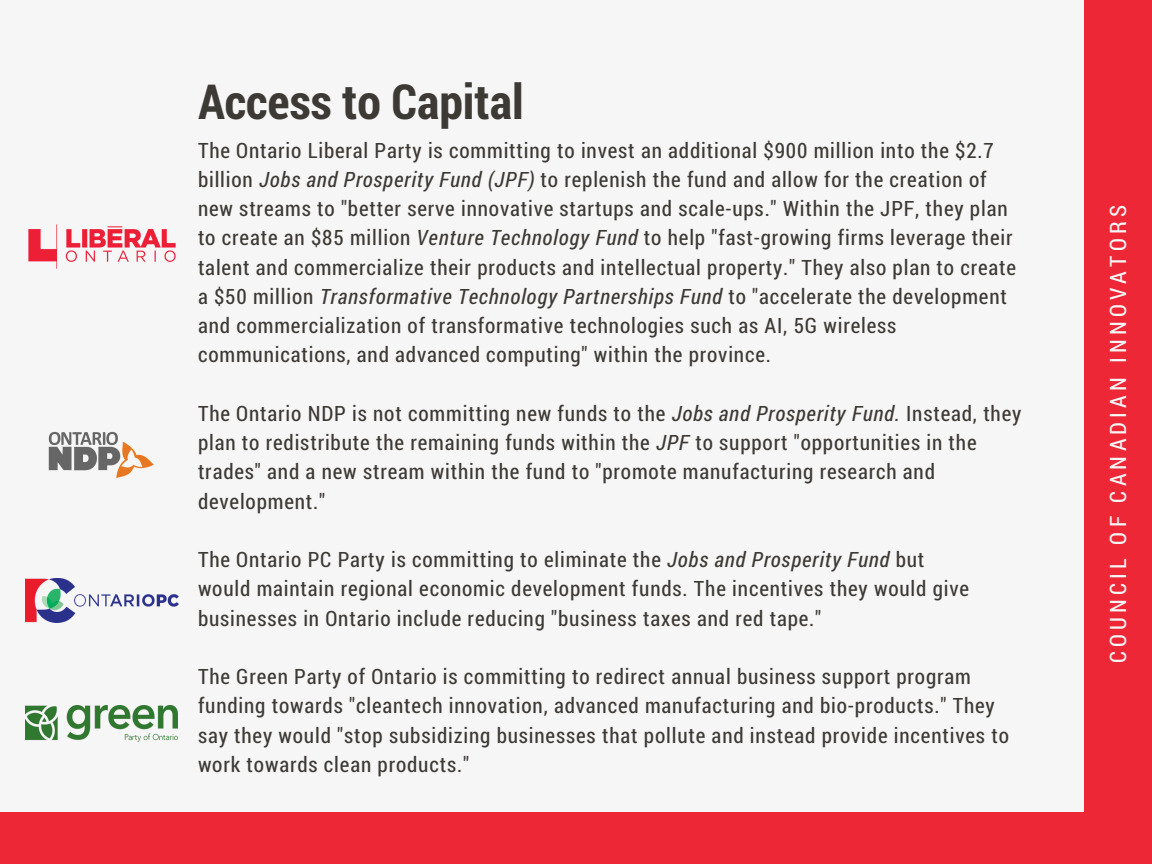
<style>
.page{position:relative;width:1152px;height:864px;background:#f6f6f6}
.page>*{position:absolute;margin:0;border:0;box-sizing:border-box;transform-origin:0 0}
.t1{font:700 48.3px "Roboto Condensed";color:#3d3935}
.t2{font:22.65px "Roboto Condensed";letter-spacing:.19em;color:#f6f6f6}
.t3{font:21.15px/29.2px "Roboto Condensed";letter-spacing:.04em;color:#3d3935}
.s1{font-style:italic}
</style>
<div class="page">
<img style="left:28px;top:224px;width:148px;height:45px">
<img style="left:26px;top:578px;width:153px;height:44px">
<img style="left:48px;top:431px;width:106px;height:47px">
<img style="left:26px;top:705px;width:152px;height:36px">
<div style="left:1085px;top:0;width:67px;height:864px;background:#ee2737"></div>
<div style="left:0;top:812px;width:1123px;height:52px;background:#ee2737"></div>
<h1 class="t1" style="left:198px;top:69px;width:327px">Access to Capital</h1>
<p class="t3" style="left:198px;top:135px;width:820px">The Ontario Liberal Party is committing to invest an additional $900 million into the $2.7 billion <span class="s1">Jobs and Prosperity Fund (JPF)</span> to replenish the fund and allow for the creation of new streams to "better serve innovative startups and scale-ups." Within the JPF, they plan to create an $85 million <span class="s1">Venture Technology Fund</span> to help "fast-growing firms leverage their talent and commercialize their products and intellectual property." They also plan to create a $50 million <span class="s1">Transformative Technology Partnerships Fund</span> to "accelerate the development and commercialization of transformative technologies such as AI, 5G wireless communications, and advanced computing" within the province.</p>
<p class="t3" style="left:198px;top:398px;width:825px">The Ontario NDP is not committing new funds to the <span class="s1">Jobs and Prosperity Fund.</span> Instead, they plan to redistribute the remaining funds within the <span class="s1">JPF</span> to support "opportunities in the trades" and a new stream within the fund to "promote manufacturing research and development."</p>
<p class="t3" style="left:198px;top:544px;width:773px">The Ontario PC Party is committing to eliminate the <span class="s1">Jobs and Prosperity Fund</span> but would maintain regional economic development funds. The incentives they would give businesses in Ontario include reducing "business taxes and red tape."</p>
<p class="t3" style="left:198px;top:661px;width:812px">The Green Party of Ontario is committing to redirect annual business support program funding towards "cleantech innovation, advanced manufacturing and bio-products." They say they would "stop subsidizing businesses that pollute and instead provide incentives to work towards clean products."</p>
<p class="t2" style="left:1102px;top:663px;width:460px;rotate:-90deg">COUNCIL OF CANADIAN INNOVATORS</p>
</div>
